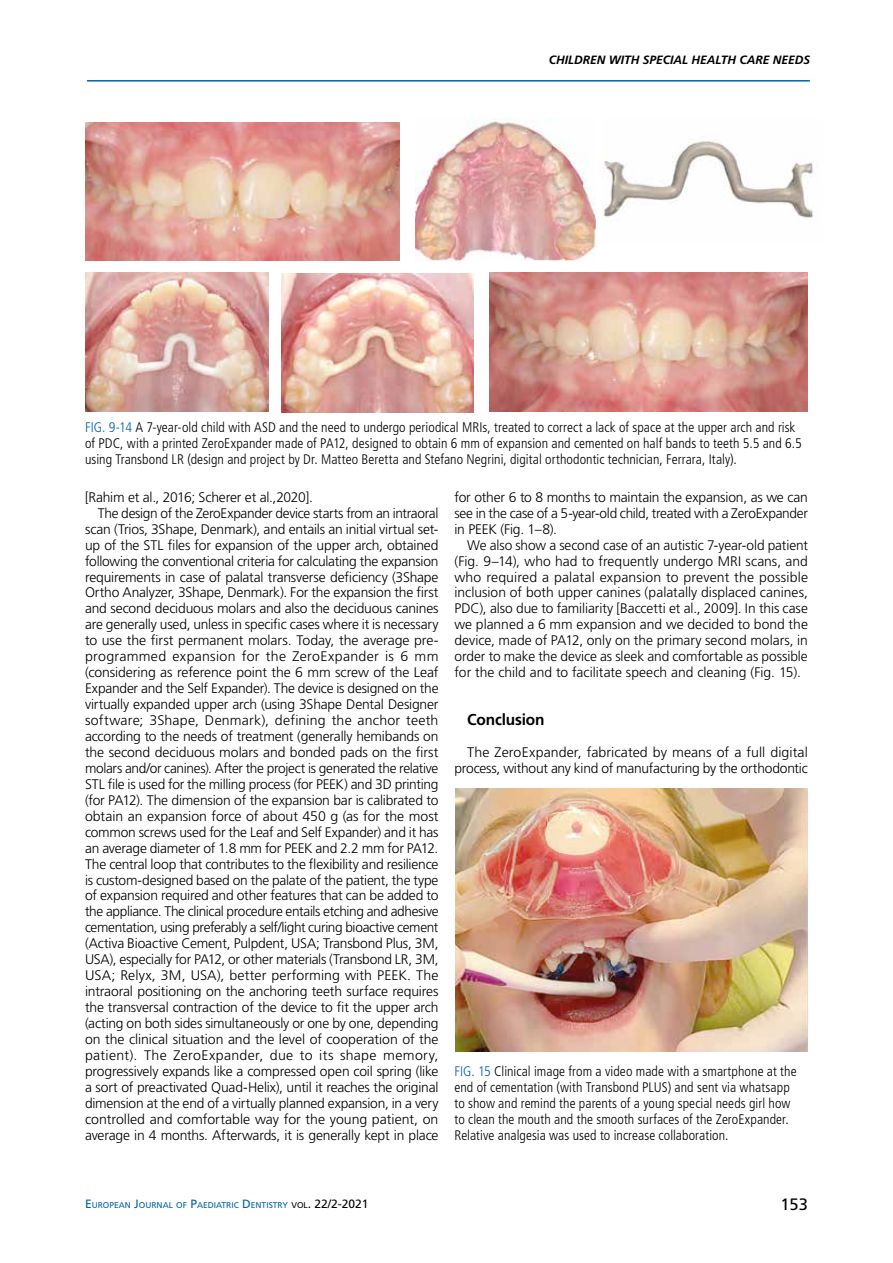
<style>
.page{position:relative;width:893px;height:1263px;background:#fff}
.page>*{position:absolute;margin:0;border:0;box-sizing:border-box;transform-origin:0 0}
.t1{font:16.5px "Frutiger LT Std";color:#000}
.t2{font:700 15.75px "Frutiger LT Std";letter-spacing:-.01em;color:#000}
.t3{font:300 13.8px/15.9px "Frutiger LT Std";letter-spacing:-.015em;color:#000;text-align:justify}
.t4{font:300 condensed 13.8px/15.9px "Frutiger LT Std";letter-spacing:.005em;color:#000}
.t5{font:300 13.8px "Frutiger LT Std";letter-spacing:.015em;color:#000}
.t6{font:300 13.8px "Frutiger LT Std";letter-spacing:.005em;color:#000}
.t7{font:300 13.8px "Frutiger LT Std";letter-spacing:.025em;color:#000}
.t8{font:300 13.8px "Frutiger LT Std";letter-spacing:.02em;color:#000}
.t9{font:italic 700 12px "Frutiger LT Std";color:#000}
.t10{font:8.4px "Frutiger LT Std";color:#0063a5}
.s1{color:#0063a5}
.s2{font-size:12px}
.s3{color:#000}
.s4{font-size:12px;color:#000}
</style>
<div class="page">
<hr style="left:87px;top:80px;width:723px;height:2px;background:#0063a5">
<img style="left:85px;top:122px;width:315px;height:139px">
<img style="left:415px;top:118px;width:181px;height:143px">
<img style="left:602px;top:140px;width:212px;height:79px">
<img style="left:85px;top:272px;width:183px;height:140px">
<img style="left:282px;top:273px;width:191px;height:139px">
<img style="left:489px;top:272px;width:318px;height:140px">
<img style="left:455px;top:789px;width:352px;height:262px">
<p class="t9" style="left:549px;top:53px;width:263px">CHILDREN WITH SPECIAL HEALTH CARE NEEDS</p>
<p class="t4" style="left:85px;top:419px;width:718px"><span class="s1">FIG. 9-14</span> A 7-year-old child with ASD and the need to undergo periodical MRIs, treated to correct a lack of space at the upper arch and risk of PDC, with a printed ZeroExpander made of PA12, designed to obtain 6 mm of expansion and cemented on half bands to teeth 5.5 and 6.5 using Transbond LR (design and project by Dr. Matteo Beretta and Stefano Negrini, digital orthodontic technician, Ferrara, Italy).</p>
<p class="t3" style="left:85px;top:489px;width:229px">[Rahim et al., 2016; Scherer et al.,2020].</p>
<p class="t3" style="left:98px;top:505px;width:342px">The design of the ZeroExpander device starts from an intraoral</p>
<p class="t3" style="left:85px;top:521px;width:355px">scan (Trios, 3Shape, Denmark), and entails an initial virtual set-</p>
<p class="t3" style="left:85px;top:537px;width:355px">up of the STL files for expansion of the upper arch, obtained</p>
<p class="t3" style="left:85px;top:553px;width:355px">following the conventional criteria for calculating the expansion</p>
<p class="t3" style="left:85px;top:569px;width:355px">requirements in case of palatal transverse deficiency (3Shape</p>
<p class="t3" style="left:85px;top:585px;width:355px">Ortho Analyzer, 3Shape, Denmark). For the expansion the first</p>
<p class="t3" style="left:85px;top:601px;width:355px">and second deciduous molars and also the deciduous canines</p>
<p class="t3" style="left:85px;top:617px;width:355px">are generally used, unless in specific cases where it is necessary</p>
<p class="t3" style="left:85px;top:633px;width:355px">to use the first permanent molars. Today, the average pre-</p>
<p class="t8" style="left:85px;top:649px;width:355px">programmed expansion for the ZeroExpander is 6 mm</p>
<p class="t3" style="left:85px;top:665px;width:355px">(considering as reference point the 6 mm screw of the Leaf</p>
<p class="t3" style="left:85px;top:681px;width:355px">Expander and the Self Expander). The device is designed on the</p>
<p class="t3" style="left:85px;top:697px;width:355px">virtually expanded upper arch (using 3Shape Dental Designer</p>
<p class="t5" style="left:85px;top:712px;width:355px">software; 3Shape, Denmark), defining the anchor teeth</p>
<p class="t3" style="left:85px;top:728px;width:355px">according to the needs of treatment (generally hemibands on</p>
<p class="t3" style="left:85px;top:744px;width:355px">the second deciduous molars and bonded pads on the first</p>
<p class="t3" style="left:85px;top:760px;width:355px">molars and/or canines). After the project is generated the relative</p>
<p class="t3" style="left:85px;top:776px;width:355px">STL file is used for the milling process (for PEEK) and 3D printing</p>
<p class="t3" style="left:85px;top:792px;width:355px">(for PA12). The dimension of the expansion bar is calibrated to</p>
<p class="t3" style="left:85px;top:808px;width:355px">obtain an expansion force of about 450 g (as for the most</p>
<p class="t3" style="left:85px;top:824px;width:355px">common screws used for the Leaf and Self Expander) and it has</p>
<p class="t3" style="left:85px;top:840px;width:355px">an average diameter of 1.8 mm for PEEK and 2.2 mm for PA12.</p>
<p class="t3" style="left:85px;top:856px;width:355px">The central loop that contributes to the flexibility and resilience</p>
<p class="t3" style="left:85px;top:872px;width:355px">is custom-designed based on the palate of the patient, the type</p>
<p class="t3" style="left:85px;top:888px;width:355px">of expansion required and other features that can be added to</p>
<p class="t3" style="left:85px;top:904px;width:355px">the appliance. The clinical procedure entails etching and adhesive</p>
<p class="t3" style="left:85px;top:920px;width:355px">cementation, using preferably a self/light curing bioactive cement</p>
<p class="t3" style="left:85px;top:936px;width:355px">(Activa Bioactive Cement, Pulpdent, USA; Transbond Plus, 3M,</p>
<p class="t3" style="left:85px;top:952px;width:355px">USA), especially for PA12, or other materials (Transbond LR, 3M,</p>
<p class="t6" style="left:85px;top:968px;width:355px">USA; Relyx, 3M, USA), better performing with PEEK. The</p>
<p class="t3" style="left:85px;top:984px;width:355px">intraoral positioning on the anchoring teeth surface requires</p>
<p class="t3" style="left:85px;top:999px;width:355px">the transversal contraction of the device to fit the upper arch</p>
<p class="t3" style="left:85px;top:1015px;width:355px">(acting on both sides simultaneously or one by one, depending</p>
<p class="t3" style="left:85px;top:1031px;width:355px">on the clinical situation and the level of cooperation of the</p>
<p class="t7" style="left:85px;top:1047px;width:355px">patient). The ZeroExpander, due to its shape memory,</p>
<p class="t3" style="left:85px;top:1063px;width:355px">progressively expands like a compressed open coil spring (like</p>
<p class="t3" style="left:85px;top:1079px;width:355px">a sort of preactivated Quad-Helix), until it reaches the original</p>
<p class="t3" style="left:85px;top:1095px;width:355px">dimension at the end of a virtually planned expansion, in a very</p>
<p class="t3" style="left:85px;top:1111px;width:355px">controlled and comfortable way for the young patient, on</p>
<p class="t3" style="left:85px;top:1127px;width:355px">average in 4 months. Afterwards, it is generally kept in place</p>
<p class="t3" style="left:454px;top:489px;width:355px">for other 6 to 8 months to maintain the expansion, as we can see in the case of a 5-year-old child, treated with a ZeroExpander in PEEK (Fig. 1–8).</p>
<p class="t3" style="left:454px;top:537px;width:355px;text-indent:13px">We also show a second case of an autistic 7-year-old patient (Fig. 9–14), who had to frequently undergo MRI scans, and who required a palatal expansion to prevent the possible inclusion of both upper canines (palatally displaced canines, PDC), also due to familiarity [Baccetti et al., 2009]. In this case we planned a 6 mm expansion and we decided to bond the device, made of PA12, only on the primary second molars, in order to make the device as sleek and comfortable as possible for the child and to facilitate speech and cleaning (Fig. 15).</p>
<p class="t2" style="left:467px;top:710px;width:79px">Conclusion</p>
<p class="t3" style="left:454px;top:744px;width:355px;text-align:right">The ZeroExpander, fabricated by means of a full digital process, without any kind of manufacturing by the orthodontic</p>
<p class="t4" style="left:454px;top:1063px;width:344px"><span class="s1">FIG. 15</span> Clinical image from a video made with a smartphone at the end of cementation (with Transbond PLUS) and sent via whatsapp to show and remind the parents of a young special needs girl how to clean the mouth and the smooth surfaces of the ZeroExpander.<br>Relative analgesia was used to increase collaboration.</p>
<p class="t10" style="left:85px;top:1200px;width:285px"><span class="s2">E</span>UROPEAN <span class="s2">J</span>OURNAL OF <span class="s2">P</span>AE DIATRIC <span class="s2">D</span> E NTISTRY <span class="s3">VOL</span><span class="s4">. 22/2-2021</span></p>
<p class="t1" style="left:780px;top:1194px;width:29px">153</p>
</div>
